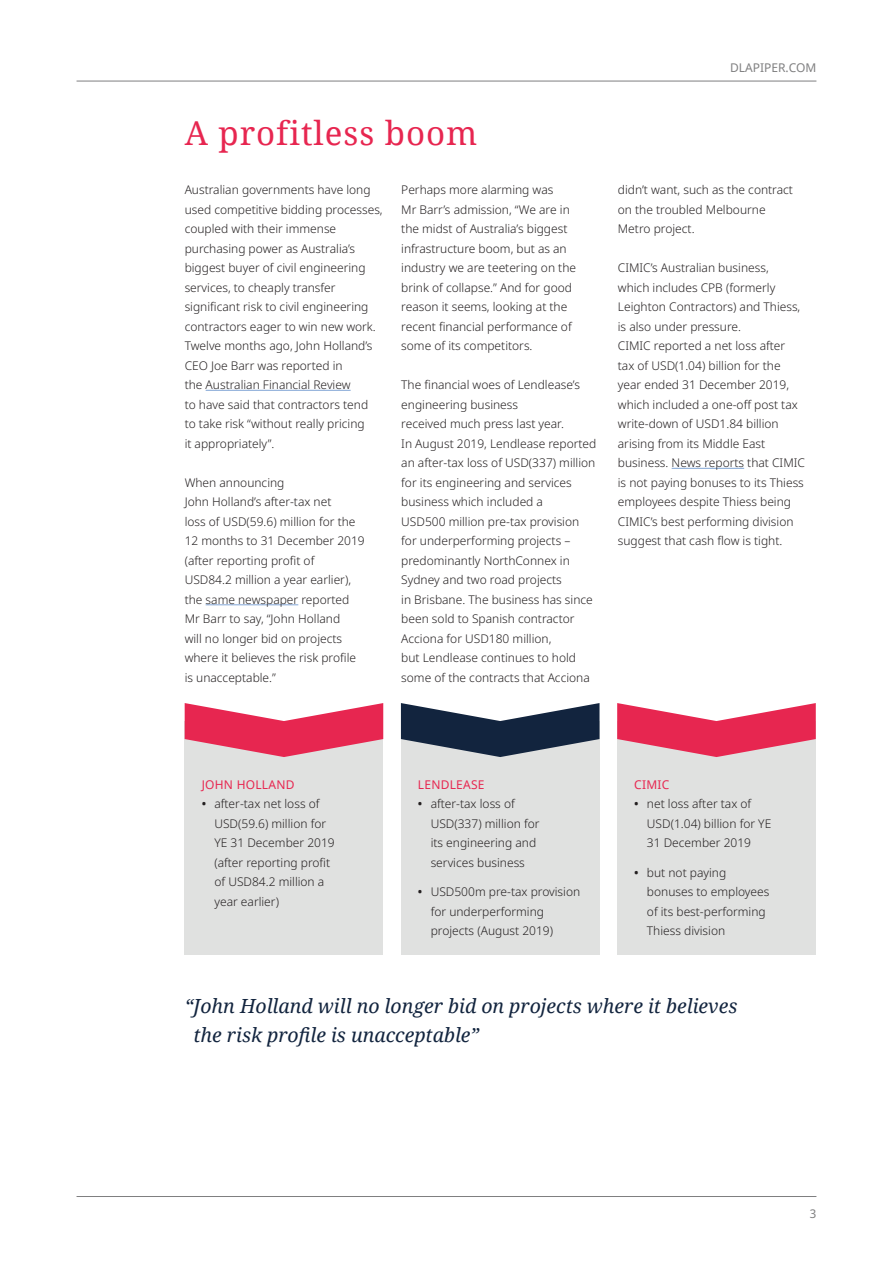
<style>
.page{position:relative;width:893px;height:1263px;background:#fff}
.page>*{position:absolute;margin:0;border:0;box-sizing:border-box;transform-origin:0 0}
.t1{font:33px "Noto Serif";letter-spacing:.03em;color:#e72650}
.Pull-out_Quotation{font:italic 19.5px/29.2px "Noto Serif";color:#12243e}
.Body_copy{font:300 12px/19.5px "Noto Sans";color:#231f20}
.Subhead_3b{font:12px "Noto Sans";letter-spacing:.02em;color:#e72650}
.t2{font:12px "Noto Sans";color:#7f7f80}
.s1{font-weight:600}
</style>
<div class="page">
<hr style="left:77px;top:1196px;width:739px;height:1px;background:#7f7f80">
<hr style="left:77px;top:81px;width:739px;height:1px;background:#7f7f80">
<hr style="left:206px;top:390px;width:145px;height:1px;background:#80a4d5">
<hr style="left:206px;top:604px;width:92px;height:1px;background:#80a4d5">
<hr style="left:672px;top:468px;width:72px;height:1px;background:#80a4d5">
<div style="left:185px;top:757px;width:198px;height:197px;background:#e0e1e0"></div>
<div style="left:401px;top:757px;width:198px;height:197px;background:#e0e1e0"></div>
<div style="left:617px;top:757px;width:199px;height:197px;background:#e0e1e0"></div>
<svg style="left:185px;top:703px;width:198px;height:54px"></svg>
<svg style="left:401px;top:703px;width:198px;height:54px"></svg>
<svg style="left:617px;top:703px;width:199px;height:54px"></svg>
<p class="t1" style="left:185px;top:111px;width:294px">A profitless boom</p>
<p class="Body_copy" style="left:185px;top:180px;width:199px">Australian governments have long used competitive bidding processes, coupled with their immense purchasing power as Australia’s biggest buyer of civil engineering services, to cheaply transfer significant risk to civil engineering contractors eager to win new work.<br>Twelve months ago, John Holland’s<br>CEO Joe Barr was reported in<br>the Australian Financial Review<br>to have said that contractors tend<br>to take risk “without really pricing<br>it appropriately”.</p>
<p class="Body_copy" style="left:185px;top:473px;width:182px">When announcing<br>John Holland’s after-tax net<br>loss of USD(59.6) million for the<br>12 months to 31 December 2019 (after reporting profit of<br>USD84.2 million a year earlier), the same newspaper reported<br>Mr Barr to say, “John Holland<br>will no longer bid on projects where it believes the risk profile is unacceptable.”</p>
<p class="Body_copy" style="left:401px;top:180px;width:176px">Perhaps more alarming was<br>Mr Barr’s admission, “We are in the midst of Australia’s biggest infrastructure boom, but as an industry we are teetering on the brink of collapse.” And for good reason it seems, looking at the recent financial performance of some of its competitors.</p>
<p class="Body_copy" style="left:401px;top:375px;width:197px">The financial woes of Lendlease’s engineering business<br>received much press last year.<br>In August 2019, Lendlease reported an after-tax loss of USD(337) million for its engineering and services business which included a<br>USD500 million pre-tax provision for underperforming projects – predominantly NorthConnex in<br>Sydney and two road projects<br>in Brisbane. The business has since been sold to Spanish contractor<br>Acciona for USD180 million,<br>but Lendlease continues to hold some of the contracts that Acciona</p>
<p class="t2" style="left:730px;top:60px;width:88px">DLAPIPER.COM</p>
<p class="Body_copy" style="left:618px;top:180px;width:177px">didn’t want, such as the contract on the troubled Melbourne<br>Metro project.</p>
<p class="Body_copy" style="left:618px;top:258px;width:189px">CIMIC’s Australian business,<br>which includes CPB (formerly<br>Leighton Contractors) and Thiess, is also under pressure.<br>CIMIC reported a net loss after<br>tax of USD(1.04) billion for the year ended 31 December 2019, which included a one-off post tax write-down of USD1.84 billion arising from its Middle East business. News reports that CIMIC is not paying bonuses to its Thiess employees despite Thiess being<br>CIMIC’s best performing division suggest that cash flow is tight.</p>
<p class="Subhead_3b" style="left:202px;top:776px;width:94px">JOHN HOLLAND</p>
<p class="Body_copy" style="left:214px;top:794px;width:122px;text-indent:-13px"><span class="s1">•</span> after-tax net loss of<br>USD(59.6) million for<br>YE 31 December 2019 (after reporting profit of USD84.2 million a year earlier)</p>
<p class="Subhead_3b" style="left:418px;top:776px;width:68px">LENDLEASE</p>
<p class="Body_copy" style="left:431px;top:794px;width:110px;text-indent:-13px"><span class="s1">•</span> after-tax loss of<br>USD(337) million for its engineering and services business</p>
<p class="Body_copy" style="left:431px;top:882px;width:151px;text-indent:-13px"><span class="s1">•</span> USD500m pre-tax provision for underperforming projects (August 2019)</p>
<p class="Subhead_3b" style="left:634px;top:776px;width:37px">CIMIC</p>
<p class="Body_copy" style="left:647px;top:794px;width:126px;text-indent:-13px"><span class="s1">•</span> net loss after tax of<br>USD(1.04) billion for YE<br>31 December 2019</p>
<p class="Body_copy" style="left:647px;top:863px;width:124px;text-indent:-13px"><span class="s1">•</span> but not paying bonuses to employees of its best-performing<br>Thiess division</p>
<p class="Pull-out_Quotation" style="left:193px;top:991px;width:545px;text-indent:-9px">“John Holland will no longer bid on projects where it believes the risk profile is unacceptable”</p>
<p class="t2" style="left:810px;top:1205px;width:8px">3</p>
</div>
